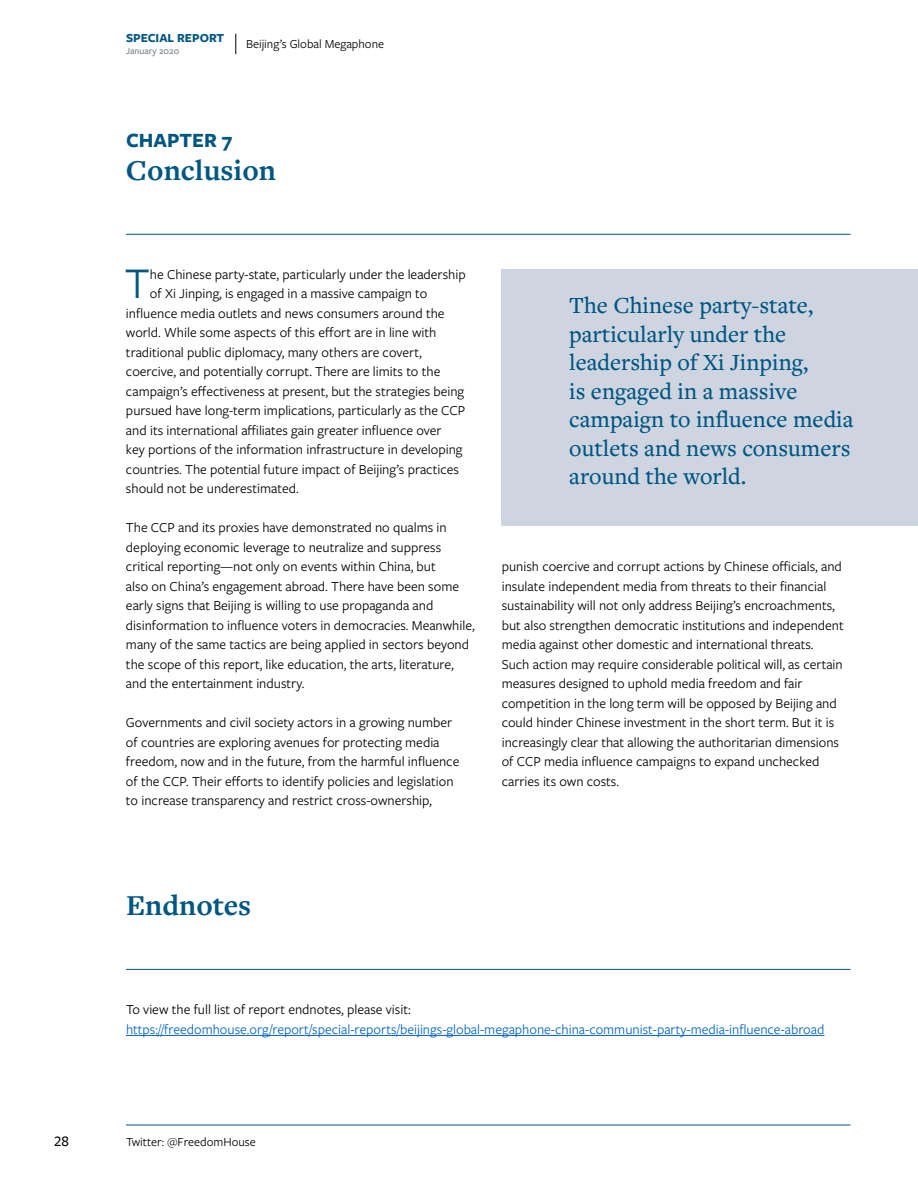
<style>
.page{position:relative;width:918px;height:1188px;background:#fff}
.page>*{position:absolute;margin:0;border:0;box-sizing:border-box;transform-origin:0 0}
.t1{font:45.45px "Freight Sans Pro";color:#005883}
.t2{font:700 30px "Freight Text Pro";color:#005682}
.t3{font:500 24px/28.5px "Freight Text Pro";color:#005682}
.t4{font:700 21px "Freight Sans Pro";color:#005682}
.t5{font:500 15px "Freight Sans Pro";color:#000}
.t6{font:14.25px/19.5px "Freight Sans Pro";color:#000}
.t7{font:14.25px "Freight Sans Pro";color:#0063c5}
.t8{font:12.75px "Freight Sans Pro";color:#000}
.t9{font:700 12.75px "Freight Sans Pro";color:#005682}
.t10{font:500 9.75px "Freight Sans Pro";color:#72808a}
</style>
<div class="page">
<hr style="left:126px;top:234px;width:724px;height:1px;background:#005682">
<hr style="left:126px;top:969px;width:724px;height:1px;background:#005682">
<hr style="left:126px;top:1035px;width:698px;height:1px;background:#0063c5">
<div style="left:502px;top:270px;width:416px;height:256px;background:#ced5e1"></div>
<hr style="left:126px;top:1125px;width:724px;height:1px;background:#005682">
<svg style="left:236px;top:34px;width:1px;height:20px"></svg>
<p class="t9" style="left:126px;top:29px;width:100px">SPECIAL REPORT</p>
<p class="t10" style="left:126px;top:44px;width:55px">January 2020</p>
<p class="t8" style="left:246px;top:35px;width:140px">Beijing’s Global Megaphone</p>
<h3 class="t4" style="left:126px;top:126px;width:108px">CHAPTER 7</h3>
<h2 class="t2" style="left:126px;top:150px;width:152px">Conclusion</h2>
<h1 class="t1" style="left:125px;top:253px;width:26px">T</h1>
<p class="t6" style="left:150px;top:264px;width:317px">he Chinese party-state, particularly under the leadership</p>
<p class="t6" style="left:150px;top:283px;width:279px">of Xi Jinping, is engaged in a massive campaign to</p>
<p class="t6" style="left:126px;top:303px;width:320px">influence media outlets and news consumers around the</p>
<p class="t6" style="left:126px;top:322px;width:312px">world. While some aspects of this effort are in line with</p>
<p class="t6" style="left:126px;top:342px;width:297px">traditional public diplomacy, many others are covert,</p>
<p class="t6" style="left:126px;top:361px;width:316px">coercive, and potentially corrupt. There are limits to the</p>
<p class="t6" style="left:126px;top:381px;width:340px">campaign’s effectiveness at present, but the strategies being</p>
<p class="t6" style="left:126px;top:400px;width:341px">pursued have long-term implications, particularly as the CCP</p>
<p class="t6" style="left:126px;top:420px;width:317px">and its international affiliates gain greater influence over</p>
<p class="t6" style="left:126px;top:439px;width:338px">key portions of the information infrastructure in developing</p>
<p class="t6" style="left:126px;top:459px;width:334px">countries. The potential future impact of Beijing’s practices</p>
<p class="t6" style="left:126px;top:478px;width:174px">should not be underestimated.</p>
<p class="t6" style="left:126px;top:517px;width:350px">The CCP and its proxies have demonstrated no qualms in deploying economic leverage to neutralize and suppress critical reporting—not only on events within China, but<br>also on China’s engagement abroad. There have been some early signs that Beijing is willing to use propaganda and disinformation to influence voters in democracies. Meanwhile, many of the same tactics are being applied in sectors beyond the scope of this report, like education, the arts, literature, and the entertainment industry.</p>
<p class="t6" style="left:126px;top:712px;width:335px">Governments and civil society actors in a growing number of countries are exploring avenues for protecting media freedom, now and in the future, from the harmful influence of the CCP. Their efforts to identify policies and legislation to increase transparency and restrict cross-ownership,</p>
<h3 class="t3" style="left:569px;top:291px;width:286px">The Chinese party-state, particularly under the leadership of Xi Jinping,<br>is engaged in a massive campaign to influence media outlets and news consumers around the world.</h3>
<p class="t6" style="left:502px;top:556px;width:344px">punish coercive and corrupt actions by Chinese officials, and insulate independent media from threats to their financial sustainability will not only address Beijing’s encroachments, but also strengthen democratic institutions and independent media against other domestic and international threats.<br>Such action may require considerable political will, as certain measures designed to uphold media freedom and fair competition in the long term will be opposed by Beijing and could hinder Chinese investment in the short term. But it is increasingly clear that allowing the authoritarian dimensions of CCP media influence campaigns to expand unchecked carries its own costs.</p>
<h2 class="t2" style="left:126px;top:885px;width:127px">Endnotes</h2>
<p class="t6" style="left:126px;top:999px;width:286px">To view the full list of report endnotes, please visit:</p>
<p class="t7" style="left:126px;top:1019px;width:700px">https://freedomhouse.org/report/special-reports/beijings-global-megaphone-china-communist-party-media-influence-abroad</p>
<p class="t5" style="left:54px;top:1131px;width:16px">28</p>
<p class="t8" style="left:126px;top:1133px;width:131px">Twitter: @FreedomHouse</p>
</div>
